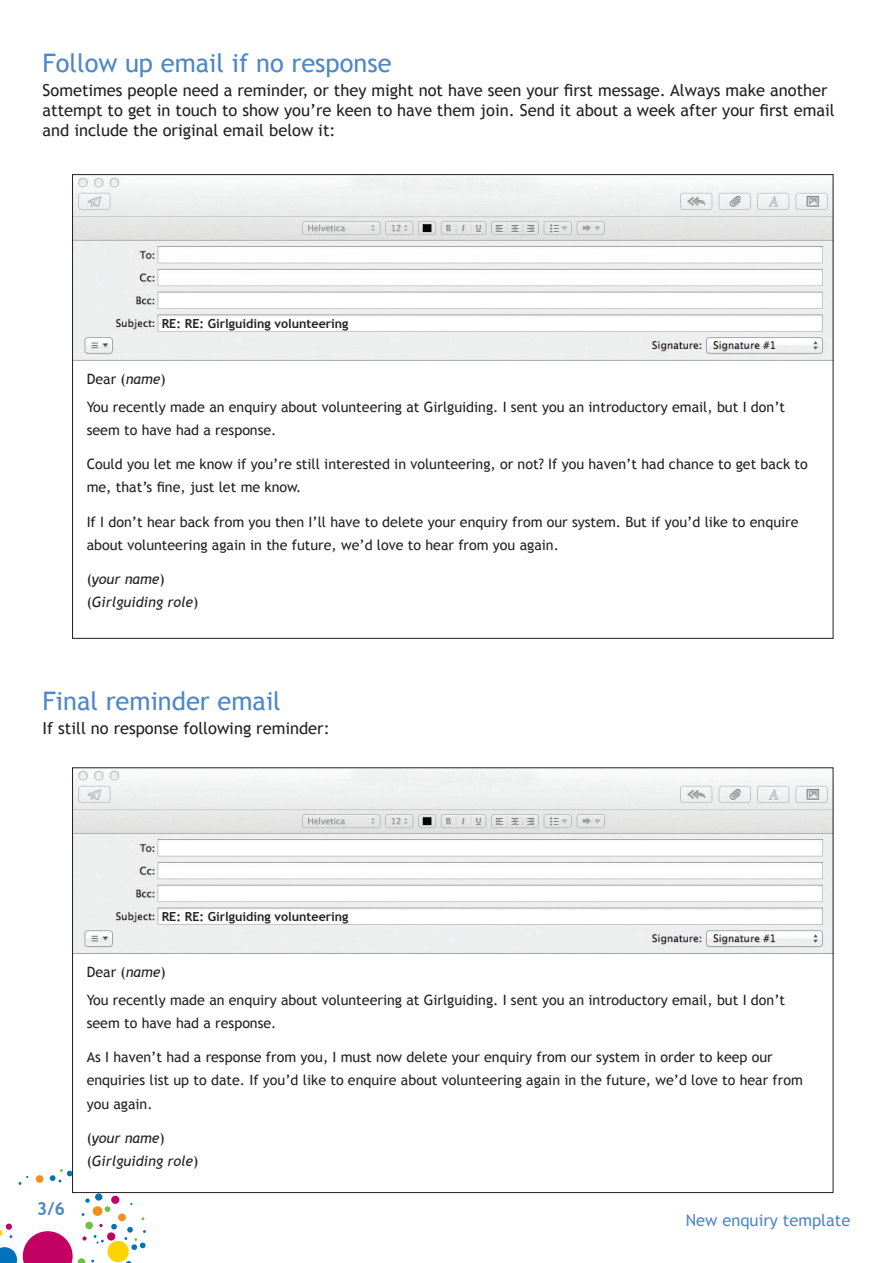
<style>
.page{position:relative;width:893px;height:1263px;background:#fff}
.page>*{position:absolute;margin:0;border:0;box-sizing:border-box;transform-origin:0 0}
.t1{font:25.5px "Trebuchet MS";color:#4d87c6}
.t2{font:700 18px "Trebuchet MS";color:#4d87c6}
.t3{font:16.5px/19.8px "Trebuchet MS";color:#231f20}
.t4{font:16.5px "Trebuchet MS";color:#4d87c6}
.t5{font:14.25px/23.1px "Trebuchet MS";color:#231f20}
.t6{font:italic 14.25px/23.1px "Trebuchet MS";color:#231f20}
.t7{font:700 12.45px "Trebuchet MS";color:#231f20}
.s1{font-style:italic}
.s2{font-style:normal}
</style>
<div class="page">
<div style="left:107px;top:1232px;width:8px;height:8px;background:#c30162;border-radius:50%"></div>
<div style="left:6px;top:1223px;width:6px;height:7px;background:#c30162;border-radius:50%"></div>
<div style="left:111px;top:1196px;width:8px;height:8px;background:#c30162;border-radius:50%"></div>
<div style="left:107px;top:1241px;width:22px;height:21px;background:#fed304;border-radius:50%"></div>
<div style="left:93px;top:1206px;width:9px;height:10px;background:#f68e1e;border-radius:50%"></div>
<div style="left:118px;top:1213px;width:8px;height:8px;background:#f68e1e;border-radius:50%"></div>
<div style="left:36px;top:1175px;width:7px;height:8px;background:#f68e1e;border-radius:50%"></div>
<div style="left:85px;top:1222px;width:8px;height:7px;background:#71bf44;border-radius:50%"></div>
<svg style="left:105px;top:1206px;width:5px;height:6px"></svg>
<div style="left:95px;top:1193px;width:7px;height:8px;background:#0072bc;border-radius:50%"></div>
<svg style="left:111px;top:1224px;width:6px;height:5px"></svg>
<svg style="left:85px;top:1198px;width:5px;height:5px"></svg>
<svg style="left:50px;top:1169px;width:22px;height:13px"></svg>
<svg style="left:124px;top:1227px;width:22px;height:23px"></svg>
<svg style="left:19px;top:1176px;width:9px;height:9px"></svg>
<svg style="left:23px;top:1224px;width:81px;height:39px"></svg>
<svg style="left:0;top:1230px;width:3px;height:6px"></svg>
<img style="left:74px;top:176px;width:757px;height:185px">
<img style="left:74px;top:770px;width:757px;height:184px">
<svg style="left:0;top:1247px;width:17px;height:16px"></svg>
<h1 class="t1" style="left:43px;top:48px;width:351px">Follow up email if no response</h1>
<p class="t3" style="left:43px;top:81px;width:794px">Sometimes people need a reminder, or they might not have seen your first message. Always make another attempt to get in touch to show you’re keen to have them join. Send it about a week after your first email and include the original email below it:</p>
<p class="t7" style="left:162px;top:315px;width:188px">RE: RE: Girlguiding volunteering</p>
<p class="t5" style="left:87px;top:366px;width:700px;line-height:27.5px">Dear (<span class="s1">name</span>)<br>You recently made an enquiry about volunteering at Girlguiding. I sent you an introductory email, but I don’t</p>
<p class="t5" style="left:87px;top:418px;width:191px">seem to have had a response.</p>
<p class="t5" style="left:87px;top:453px;width:723px">Could you let me know if you’re still interested in volunteering, or not? If you haven’t had chance to get back to me, that’s fine, just let me know.</p>
<p class="t5" style="left:87px;top:510px;width:713px">If I don’t hear back from you then I’ll have to delete your enquiry from our system. But if you’d like to enquire about volunteering again in the future, we’d love to hear from you again.</p>
<p class="t6" style="left:87px;top:568px;width:113px"><span class="s2">(</span>your name<span class="s2">) (</span>Girlguiding role<span class="s2">)</span></p>
<h1 class="t1" style="left:43px;top:686px;width:240px">Final reminder email</h1>
<p class="t3" style="left:43px;top:718px;width:289px">If still no response following reminder:</p>
<p class="t7" style="left:162px;top:908px;width:188px">RE: RE: Girlguiding volunteering</p>
<p class="t2" style="left:37px;top:1197px;width:30px">3/6</p>
<p class="t5" style="left:87px;top:959px;width:700px;line-height:27.5px">Dear (<span class="s1">name</span>)<br>You recently made an enquiry about volunteering at Girlguiding. I sent you an introductory email, but I don’t</p>
<p class="t5" style="left:87px;top:1011px;width:191px">seem to have had a response.</p>
<p class="t5" style="left:87px;top:1046px;width:718px">As I haven’t had a response from you, I must now delete your enquiry from our system in order to keep our enquiries list up to date. If you’d like to enquire about volunteering again in the future, we’d love to hear from you again.</p>
<p class="t6" style="left:87px;top:1127px;width:113px"><span class="s2">(</span>your name<span class="s2">) (</span>Girlguiding role<span class="s2">)</span></p>
<p class="t4" style="left:686px;top:1210px;width:166px">New enquiry template</p>
</div>
